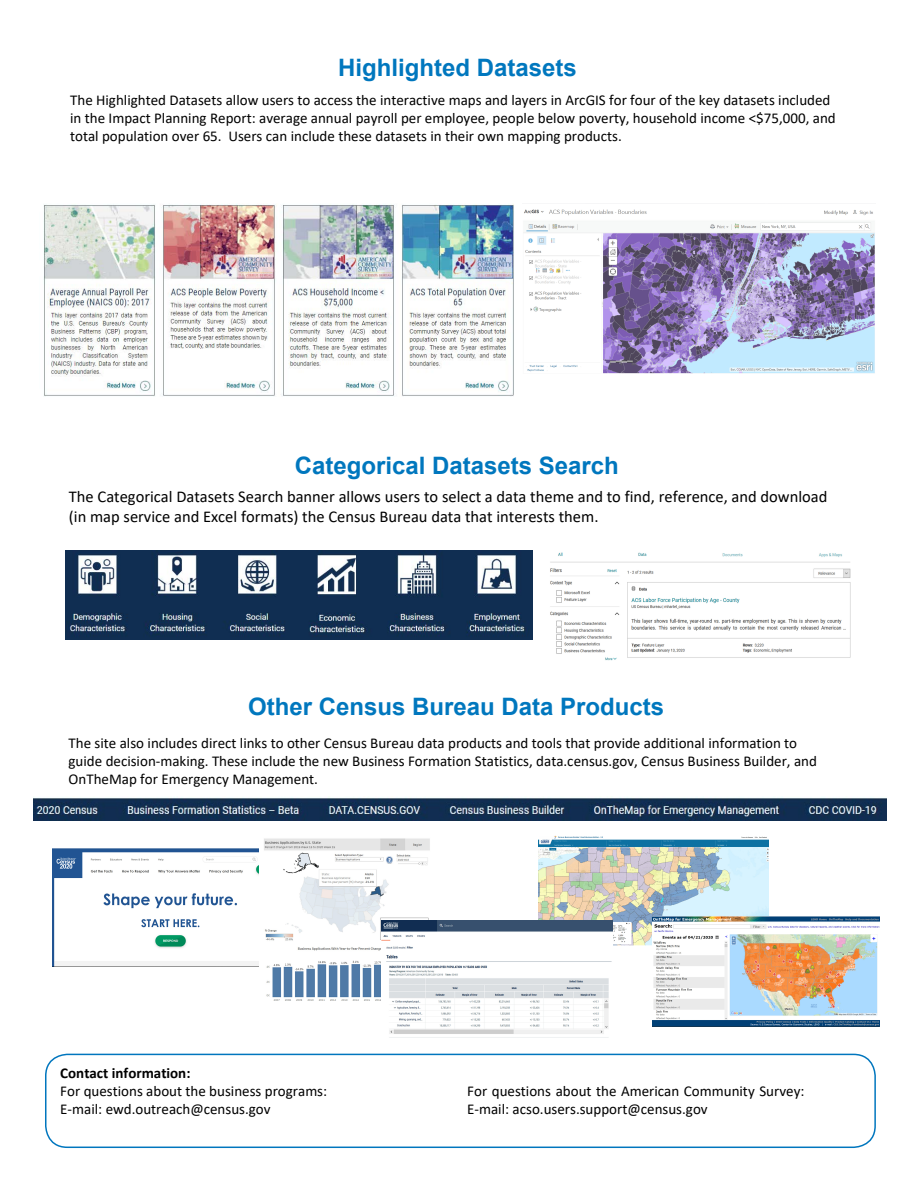
<style>
.page{position:relative;width:918px;height:1188px;background:#fff}
.page>*{position:absolute;margin:0;border:0;box-sizing:border-box;transform-origin:0 0}
.t1{font:700 24px "Arial";color:#0077be}
.t2{font:700 24px "Arial";color:#0077be}
.t3{font:16.5px/19.8px "Calibri";color:#000}
.t4{font:15px/18px "Calibri";color:#000}
.s1{font-style:inherit}
.s2{font-weight:700}
</style>
<div class="page">
<img style="left:43px;top:204px;width:471px;height:193px">
<img style="left:523px;top:209px;width:352px;height:164px">
<img style="left:65px;top:551px;width:467px;height:88px">
<img style="left:550px;top:552px;width:301px;height:109px">
<div style="left:45px;top:1054px;width:831px;height:94px;border:2px solid #0076be;border-radius:22px"></div>
<img style="left:34px;top:797px;width:853px;height:23px">
<img style="left:53px;top:848px;width:206px;height:119px">
<img style="left:264px;top:838px;width:170px;height:162px">
<img style="left:539px;top:835px;width:230px;height:111px">
<img style="left:382px;top:921px;width:231px;height:113px">
<img style="left:653px;top:917px;width:227px;height:110px">
<p class="t2" style="left:338px;top:51px;width:240px">Highlighted Datasets</p>
<p class="t4" style="left:70px;top:91px;width:767px">The Highlighted Datasets allow users to access the interactive maps and layers in ArcGIS for four of the key datasets included in the Impact Planning Report: average annual payroll per employee, people below poverty, household income &lt;$75,000, and total population over 65. Users can include these datasets in their own mapping products.</p>
<h4 class="t1" style="left:295px;top:448px;width:326px">Categorical <span class="s1">Datasets</span> Search</h4>
<p class="t3" style="left:69px;top:486px;width:760px">The Categorical Datasets Search banner allows users to select a data theme and to find, reference, and download (in map service and Excel formats) the Census Bureau data that interests them.</p>
<p class="t1" style="left:248px;top:689px;width:418px">Other Census Bureau Data Products</p>
<p class="t4" style="left:69px;top:734px;width:750px">The site also includes direct links to other Census Bureau data products and tools that provide additional information to guide decision-making. These include the new Business Formation Statistics, data.census.gov, Census Business Builder, and<br>OnTheMap for Emergency Management.</p>
<p class="t4" style="left:60px;top:1064px;width:268px"><span class="s2">Contact information:<br></span>For questions about the business programs:<br>E-mail: ewd.outreach@census.gov</p>
<p class="t4" style="left:467px;top:1082px;width:339px">For questions about the American Community Survey:<br>E-mail: acso.users.support@census.gov</p>
</div>
